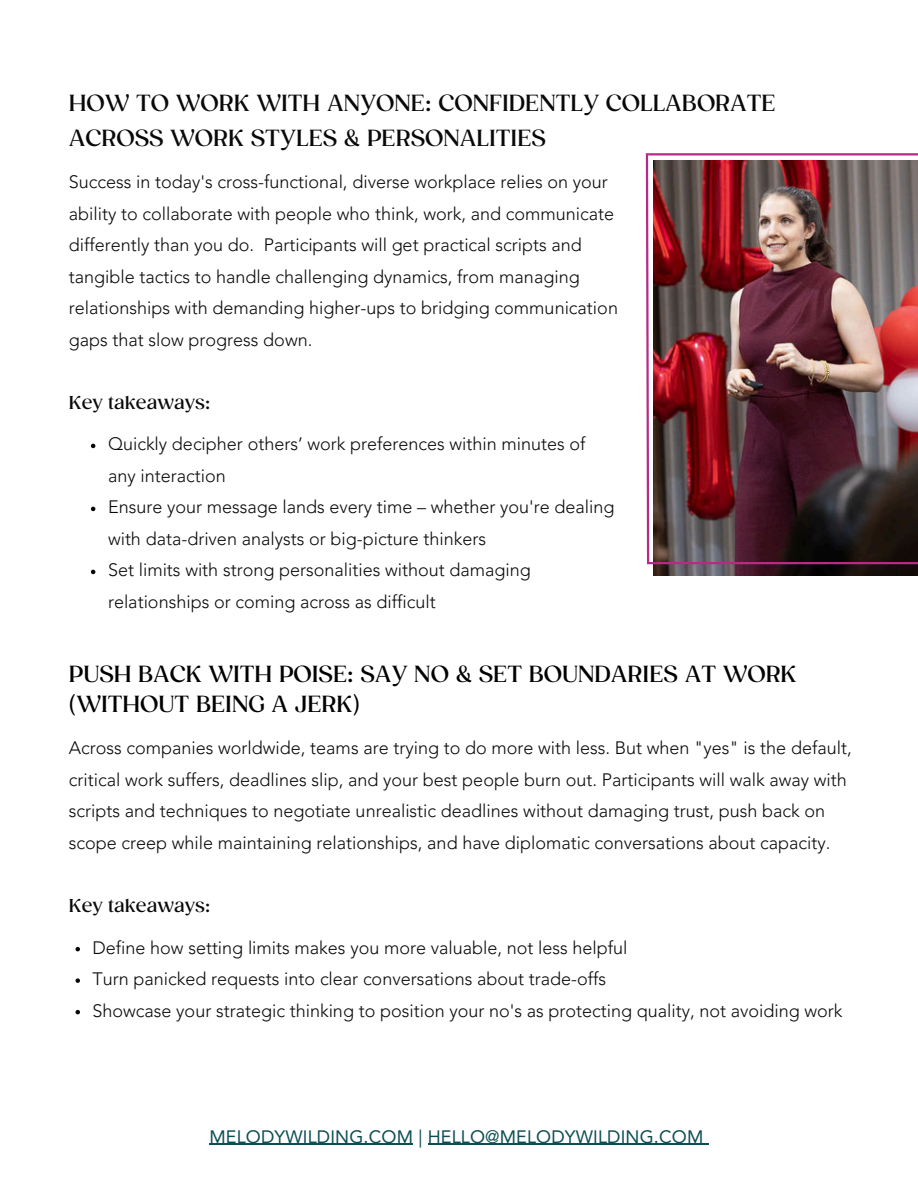
<style>
.page{position:relative;width:918px;height:1188px;background:#fff}
.page>*{position:absolute;margin:0;border:0;box-sizing:border-box;transform-origin:0 0}
.t1{font:500 22.5px/34.8px "Gazpacho";color:#090909}
.t2{font:500 22.5px/30.3px "Gazpacho";color:#000}
.t3{font:300 18px/31.5px "Avenir LT Pro";color:#090909}
.t4{font:18px "Avenir LT Pro";letter-spacing:.01em;color:#0e4d52}
.t5{font:500 18px "Gazpacho";color:#090909}
</style>
<div class="page">
<img style="left:654px;top:160px;width:264px;height:415px">
<svg style="left:91px;top:444px;width:4px;height:4px"></svg>
<svg style="left:91px;top:507px;width:4px;height:4px"></svg>
<svg style="left:91px;top:570px;width:4px;height:4px"></svg>
<svg style="left:76px;top:947px;width:4px;height:4px"></svg>
<svg style="left:76px;top:978px;width:4px;height:5px"></svg>
<svg style="left:76px;top:1010px;width:4px;height:4px"></svg>
<hr style="left:209px;top:1144px;width:204px;height:1px;background:#0e4d52">
<hr style="left:428px;top:1144px;width:276px;height:1px;background:#0e4d52">
<svg style="left:645px;top:153px;width:5px;height:412px"></svg>
<hr style="left:647px;top:562px;width:271px;height:2px;background:#b72a88">
<hr style="left:648px;top:153px;width:270px;height:2px;background:#b72a88">
<p class="t1" style="left:69px;top:86px;width:709px">HOW TO WORK WITH ANYONE: CONFIDENTLY COLLABORATE<br>ACROSS WORK STYLES &amp; PERSONALITIES</p>
<p class="t3" style="left:69px;top:166px;width:551px">Success in today's cross-functional, diverse workplace relies on your ability to collaborate with people who think, work, and communicate differently than you do. Participants will get practical scripts and tangible tactics to handle challenging dynamics, from managing relationships with demanding higher-ups to bridging communication gaps that slow progress down.</p>
<p class="t5" style="left:69px;top:392px;width:143px">Key takeaways:</p>
<p class="t3" style="left:108px;top:428px;width:508px">Quickly decipher others’ work preferences within minutes of any interaction<br>Ensure your message lands every time – whether you're dealing with data-driven analysts or big-picture thinkers<br>Set limits with strong personalities without damaging relationships or coming across as difficult</p>
<p class="t2" style="left:69px;top:658px;width:729px">PUSH BACK WITH POISE: SAY NO &amp; SET BOUNDARIES AT WORK (WITHOUT BEING A JERK)</p>
<p class="t3" style="left:69px;top:733px;width:784px">Across companies worldwide, teams are trying to do more with less. But when "yes" is the default, critical work suffers, deadlines slip, and your best people burn out. Participants will walk away with scripts and techniques to negotiate unrealistic deadlines without damaging trust, push back on scope creep while maintaining relationships, and have diplomatic conversations about capacity.</p>
<p class="t5" style="left:69px;top:895px;width:143px">Key takeaways:</p>
<p class="t3" style="left:93px;top:932px;width:752px">Define how setting limits makes you more valuable, not less helpful<br>Turn panicked requests into clear conversations about trade-offs<br>Showcase your strategic thinking to position your no's as protecting quality, not avoiding work</p>
<p class="t4" style="left:209px;top:1125px;width:496px">MELODYWILDING.COM | HELLO@MELODYWILDING.COM</p>
</div>
